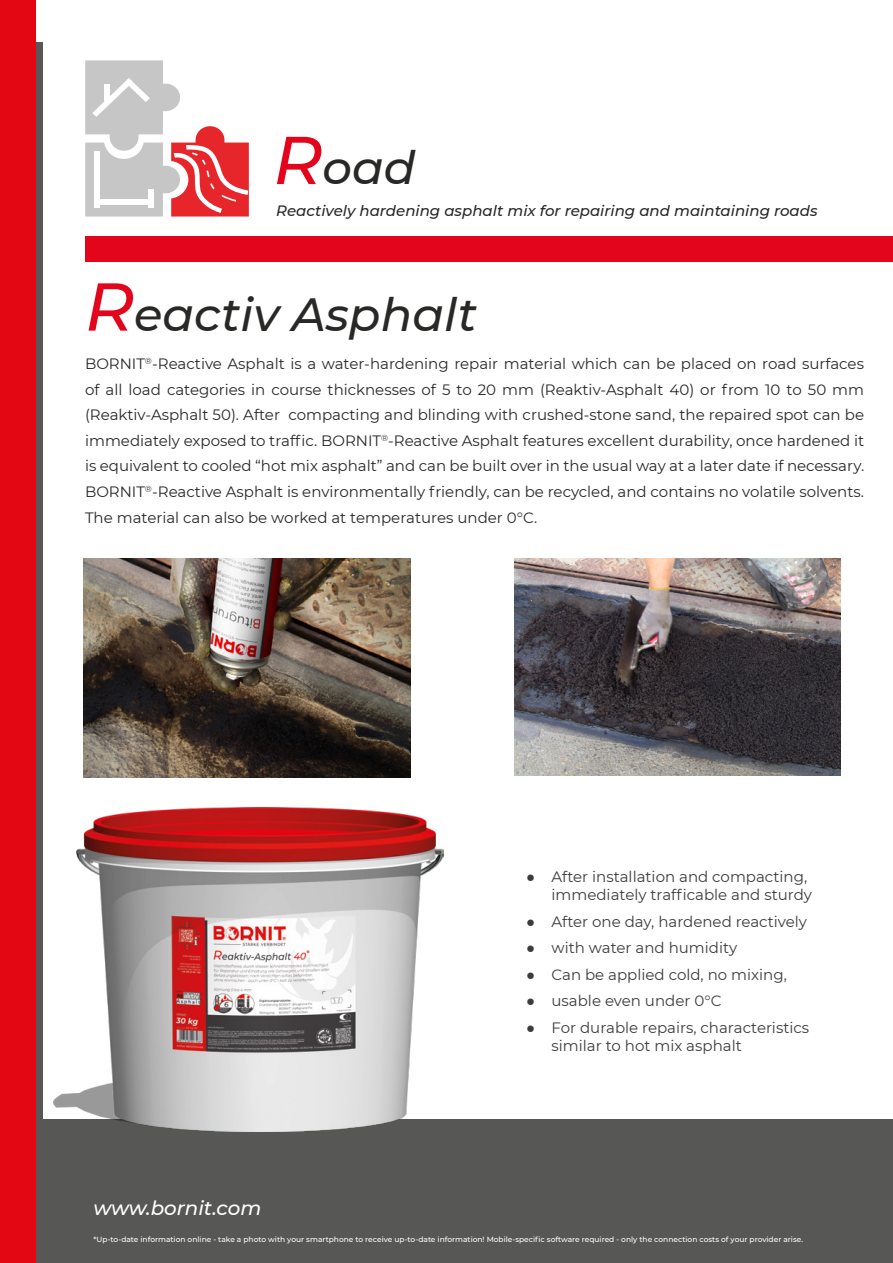
<style>
.page{position:relative;width:893px;height:1263px;background:#fff}
.page>*{position:absolute;margin:0;border:0;box-sizing:border-box;transform-origin:0 0}
.t1{font:italic 500 46.5px "Montserrat";color:#282827}
.t2{font:italic 500 19.8px "Montserrat";color:#fff}
.t3{font:15px/25.5px "Montserrat";color:#282827;text-align:justify}
.t4{font:15px/18px "Montserrat";color:#3c3c3b}
.t5{font:italic 500 15px "Montserrat";color:#282827}
.t6{font:500 7.5px "Montserrat";color:#fff}
.s1{font-size:67.5px;color:#e3051b}
.s2{font-family:"Arial";font-weight:700}
</style>
<div class="page">
<div style="left:35px;top:1119px;width:858px;height:144px;background:#575756"></div>
<img style="left:54px;top:807px;width:389px;height:324px">
<svg style="left:85px;top:60px;width:164px;height:156px"></svg>
<div style="left:104px;top:85px;width:6px;height:16px;background:#fff"></div>
<div style="left:85px;top:236px;width:808px;height:25px;background:#e3051b"></div>
<div style="left:0;top:42px;width:42px;height:1221px;background:#575756"></div>
<div style="left:0;top:0;width:36px;height:1263px;background:#e30613"></div>
<img style="left:84px;top:558px;width:326px;height:219px">
<img style="left:515px;top:558px;width:325px;height:217px">
<h1 class="t1" style="left:273px;top:135px;width:144px"><span class="s1">R</span>oad</h1>
<p class="t5" style="left:276px;top:200px;width:543px">Reactively hardening asphalt mix for repairing and maintaining roads</p>
<h1 class="t1" style="left:85px;top:282px;width:393px"><span class="s1">R</span>eactiv Asphalt</h1>
<p class="t3" style="left:85px;top:351px;width:781px">BORNIT<sup>®</sup>-Reactive Asphalt is a water-hardening repair material which can be placed on road surfaces of all load categories in course thicknesses of 5 to 20 mm (Reaktiv-Asphalt 40) or from 10 to 50 mm (Reaktiv-Asphalt 50). After compacting and blinding with crushed-stone sand, the repaired spot can be immediately exposed to traffic. BORNIT<sup>®</sup>-Reactive Asphalt features excellent durability, once hardened it is equivalent to cooled “hot mix asphalt” and can be built over in the usual way at a later date if necessary.<br>BORNIT<sup>®</sup>-Reactive Asphalt is environmentally friendly, can be recycled, and contains no volatile solvents.<br>The material can also be worked at temperatures under 0°C.</p>
<p class="t4" style="left:551px;top:867px;width:262px;text-indent:-26px"><span class="s2">●</span> After installation and compacting, immediately trafficable and sturdy</p>
<p class="t4" style="left:526px;top:912px;width:283px"><span class="s2">●</span> After one day, hardened reactively</p>
<p class="t4" style="left:526px;top:938px;width:213px"><span class="s2">●</span> with water and humidity</p>
<p class="t4" style="left:526px;top:965px;width:262px"><span class="s2">●</span> Can be applied cold, no mixing,</p>
<p class="t4" style="left:526px;top:991px;width:197px"><span class="s2">●</span> usable even under 0°C</p>
<p class="t4" style="left:551px;top:1018px;width:259px;text-indent:-26px"><span class="s2">●</span> For durable repairs, characteristics similar to hot mix asphalt</p>
<h2 class="t2" style="left:94px;top:1194px;width:169px">www.bornit.com</h2>
<p class="t6" style="left:94px;top:1234px;width:711px">*Up-to-date information online - take a photo with your smartphone to receive up-to-date information! Mobile-specific software required - only the connection costs of your provider arise.</p>
</div>
